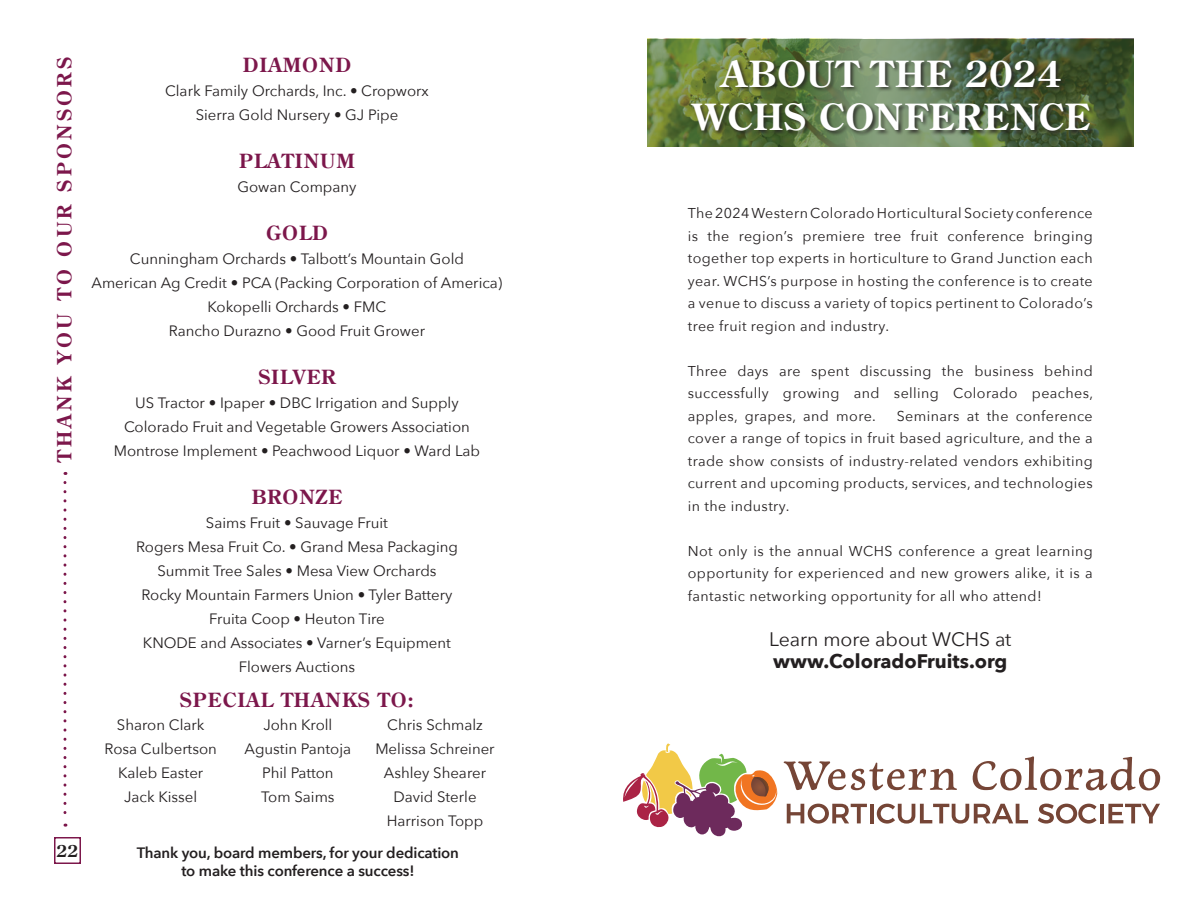
<style>
.page{position:relative;width:1188px;height:918px;background:#fff}
.page>*{position:absolute;margin:0;border:0;box-sizing:border-box;transform-origin:0 0}
.t1{font:700 36px/43.2px "Century Old Style Std";letter-spacing:.02em;color:#fff;text-align:center}
.t2{font:700 19.5px "Century Old Style Std";letter-spacing:.05em;color:#7c174b}
.t3{font:700 19.5px "Avenir Next";color:#231f20}
.t4{font:700 19.5px "Century Old Style Std";letter-spacing:.17em;color:#7c174b}
.t5{font:19.5px "Avenir Next";color:#231f20}
.t6{font:700 16.5px "Century Old Style Std";color:#231f20}
.t7{font:15px/24px "Avenir Next";color:#231f20;text-align:center}
.t8{font:600 15px/18px "Avenir Next";letter-spacing:-.01em;color:#231f20;text-align:center}
.t9{font:14.25px/22.5px "Avenir Next";letter-spacing:.03em;color:#231f20;text-align:justify}
</style>
<div class="page">
<svg style="left:647px;top:39px;width:486px;height:108px;background:#5d7543"></svg>
<svg style="left:784px;top:761px;width:173px;height:29px"></svg>
<svg style="left:973px;top:756px;width:187px;height:34px"></svg>
<svg style="left:787px;top:804px;width:80px;height:20px"></svg>
<hr style="left:870px;top:804px;width:3px;height:19px;background:#754536">
<svg style="left:877px;top:804px;width:151px;height:20px"></svg>
<svg style="left:1038px;top:804px;width:59px;height:20px"></svg>
<hr style="left:1100px;top:804px;width:4px;height:19px;background:#754536">
<svg style="left:1108px;top:804px;width:52px;height:19px"></svg>
<svg style="left:623px;top:743px;width:155px;height:94px"></svg>
<div style="left:690px;top:59px;width:406px;height:77px;background:#231f20;opacity:.75"></div>
<div style="left:54px;top:837px;width:27px;height:27px;border:2px solid #7c174b"></div>
<svg style="left:63px;top:482px;width:3px;height:345px"></svg>
<h2 class="t4" style="left:51px;top:462px;width:407px;rotate:-90deg">THANK YOU TO OUR SPONSORS</h2>
<p class="t6" style="left:57px;top:840px;width:23px">22</p>
<h2 class="t2" style="left:243px;top:52px;width:110px">DIAMOND</h2>
<p class="t7" style="left:165px;top:78px;width:265px">Clark Family Orchards, Inc. • Cropworx<br>Sierra Gold Nursery • GJ Pipe</p>
<h2 class="t2" style="left:239px;top:148px;width:117px">PLATINUM</h2>
<p class="t7" style="left:237px;top:174px;width:121px">Gowan Company</p>
<h2 class="t2" style="left:266px;top:220px;width:63px">GOLD</h2>
<p class="t7" style="left:92px;top:246px;width:412px">Cunningham Orchards • Talbott’s Mountain Gold<br>American Ag Credit • PCA (Packing Corporation of America)<br>Kokopelli Orchards • FMC<br>Rancho Durazno • Good Fruit Grower</p>
<h2 class="t2" style="left:258px;top:364px;width:79px">SILVER</h2>
<p class="t7" style="left:114px;top:390px;width:368px">US Tractor • Ipaper • DBC Irrigation and Supply<br>Colorado Fruit and Vegetable Growers Association<br>Montrose Implement • Peachwood Liquor • Ward Lab</p>
<h2 class="t2" style="left:252px;top:484px;width:92px">BRONZE</h2>
<p class="t7" style="left:136px;top:510px;width:323px">Saims Fruit • Sauvage Fruit<br>Rogers Mesa Fruit Co. • Grand Mesa Packaging Summit Tree Sales • Mesa View Orchards Rocky Mountain Farmers Union • Tyler Battery Fruita Coop • Heuton Tire<br>KNODE and Associates • Varner’s Equipment Flowers Auctions</p>
<h2 class="t2" style="left:180px;top:687px;width:236px">SPECIAL THANKS TO:</h2>
<p class="t7" style="left:105px;top:712px;width:114px">Sharon Clark<br>Rosa Culbertson<br>Kaleb Easter<br>Jack Kissel</p>
<p class="t7" style="left:245px;top:712px;width:108px">John Kroll<br>Agustin Pantoja<br>Phil Patton<br>Tom Saims</p>
<p class="t7" style="left:375px;top:712px;width:121px">Chris Schmalz<br>Melissa Schreiner<br>Ashley Shearer<br>David Sterle<br>Harrison Topp</p>
<p class="t8" style="left:137px;top:844px;width:324px">Thank you, board members, for your dedication to make this conference a success!</p>
<h1 class="t1" style="left:693px;top:51px;width:399px">ABOUT THE 2024<br>WCHS CONFERENCE</h1>
<p class="t9" style="left:688px;top:201px;width:407px">The 2024 Western Colorado Horticultural Society conference is the region’s premiere tree fruit conference bringing together top experts in horticulture to Grand Junction each year. WCHS’s purpose in hosting the conference is to create a venue to discuss a variety of topics pertinent to Colorado’s tree fruit region and industry.</p>
<p class="t9" style="left:688px;top:359px;width:407px">Three days are spent discussing the business behind successfully growing and selling Colorado peaches, apples, grapes, and more.</p>
<p class="t9" style="left:688px;top:404px;width:407px;text-indent:209px">Seminars at the conference cover a range of topics in fruit based agriculture, and the a trade show consists of industry-related vendors exhibiting current and upcoming products, services, and technologies in the industry.</p>
<p class="t9" style="left:688px;top:539px;width:407px">Not only is the annual WCHS conference a great learning opportunity for experienced and new growers alike, it is a fantastic networking opportunity for all who attend!</p>
<h2 class="t5" style="left:769px;top:622px;width:244px">Learn more about WCHS at</h2>
<h2 class="t3" style="left:773px;top:644px;width:236px">www.ColoradoFruits.org</h2>
</div>
